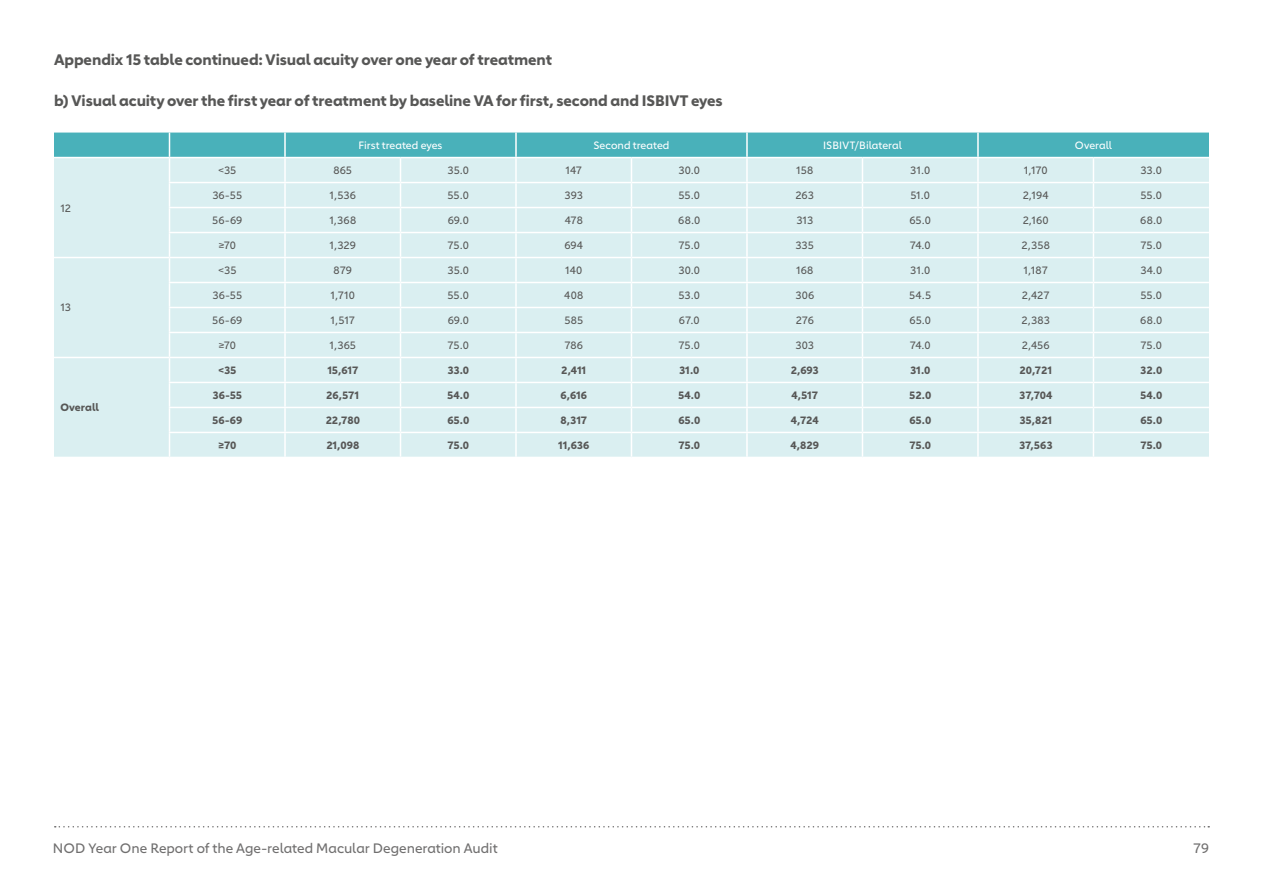
<style>
.page{position:relative;width:1263px;height:893px;background:#fff}
.page>*{position:absolute;margin:0;border:0;box-sizing:border-box;transform-origin:0 0}
.t1{font:700 15px "Carnero";letter-spacing:-.005em;color:#575756}
.t2{font:13.5px "Carnero";letter-spacing:-.005em;color:#706f6f}
.t3{font:10.5px "Carnero";color:#575756}
.t4{font:700 10.5px "Carnero";letter-spacing:-.005em;color:#575756}
.t5{font:10.5px "Carnero";color:#fff}
</style>
<div class="page">
<svg style="left:54px;top:133px;width:1155px;height:324px;background:#d1ebed"></svg>
<svg style="left:55px;top:826px;width:1154px;height:1px"></svg>
<h1 class="t1" style="left:54px;top:51px;width:499px">Appendix 15 table continued: Visual acuity over one year of treatment</h1>
<h1 class="t1" style="left:54px;top:91px;width:670px">b) Visual acuity over the first year of treatment by baseline VA for first, second and ISBIVT eyes</h1>
<p class="t5" style="left:358px;top:139px;width:86px">First treated eyes</p>
<p class="t5" style="left:593px;top:139px;width:78px">Second treated</p>
<p class="t5" style="left:823px;top:139px;width:80px">ISBIVT/Bilateral</p>
<p class="t5" style="left:1075px;top:139px;width:39px">Overall</p>
<p class="t3" style="left:60px;top:201px;width:12px">12</p>
<p class="t3" style="left:60px;top:301px;width:12px">13</p>
<p class="t4" style="left:60px;top:401px;width:40px">Overall</p>
<p class="t3" style="left:218px;top:164px;width:20px">&lt;35</p>
<p class="t3" style="left:333px;top:164px;width:20px">865</p>
<p class="t3" style="left:447px;top:164px;width:23px">35.0</p>
<p class="t3" style="left:565px;top:164px;width:18px">147</p>
<p class="t3" style="left:678px;top:164px;width:23px">30.0</p>
<p class="t3" style="left:796px;top:164px;width:19px">158</p>
<p class="t3" style="left:910px;top:164px;width:22px">31.0</p>
<p class="t3" style="left:1024px;top:164px;width:25px">1,170</p>
<p class="t3" style="left:1140px;top:164px;width:23px">33.0</p>
<p class="t3" style="left:212px;top:189px;width:31px">36-55</p>
<p class="t3" style="left:329px;top:189px;width:28px">1,536</p>
<p class="t3" style="left:447px;top:189px;width:23px">55.0</p>
<p class="t3" style="left:564px;top:189px;width:20px">393</p>
<p class="t3" style="left:678px;top:189px;width:23px">55.0</p>
<p class="t3" style="left:795px;top:189px;width:20px">263</p>
<p class="t3" style="left:910px;top:189px;width:21px">51.0</p>
<p class="t3" style="left:1023px;top:189px;width:28px">2,194</p>
<p class="t3" style="left:1140px;top:189px;width:23px">55.0</p>
<p class="t3" style="left:212px;top:214px;width:32px">56-69</p>
<p class="t3" style="left:329px;top:214px;width:28px">1,368</p>
<p class="t3" style="left:448px;top:214px;width:23px">69.0</p>
<p class="t3" style="left:565px;top:214px;width:20px">478</p>
<p class="t3" style="left:678px;top:214px;width:23px">68.0</p>
<p class="t3" style="left:796px;top:214px;width:18px">313</p>
<p class="t3" style="left:909px;top:214px;width:23px">65.0</p>
<p class="t3" style="left:1023px;top:214px;width:28px">2,160</p>
<p class="t3" style="left:1140px;top:214px;width:23px">68.0</p>
<p class="t3" style="left:218px;top:239px;width:19px">≥70</p>
<p class="t3" style="left:329px;top:239px;width:28px">1,329</p>
<p class="t3" style="left:447px;top:239px;width:23px">75.0</p>
<p class="t3" style="left:564px;top:239px;width:20px">694</p>
<p class="t3" style="left:678px;top:239px;width:23px">75.0</p>
<p class="t3" style="left:795px;top:239px;width:20px">335</p>
<p class="t3" style="left:910px;top:239px;width:22px">74.0</p>
<p class="t3" style="left:1022px;top:239px;width:30px">2,358</p>
<p class="t3" style="left:1140px;top:239px;width:23px">75.0</p>
<p class="t3" style="left:218px;top:264px;width:20px">&lt;35</p>
<p class="t3" style="left:334px;top:264px;width:20px">879</p>
<p class="t3" style="left:447px;top:264px;width:23px">35.0</p>
<p class="t3" style="left:565px;top:264px;width:19px">140</p>
<p class="t3" style="left:678px;top:264px;width:23px">30.0</p>
<p class="t3" style="left:796px;top:264px;width:19px">168</p>
<p class="t3" style="left:910px;top:264px;width:22px">31.0</p>
<p class="t3" style="left:1024px;top:264px;width:26px">1,187</p>
<p class="t3" style="left:1140px;top:264px;width:23px">34.0</p>
<p class="t3" style="left:212px;top:289px;width:31px">36-55</p>
<p class="t3" style="left:331px;top:289px;width:26px">1,710</p>
<p class="t3" style="left:447px;top:289px;width:23px">55.0</p>
<p class="t3" style="left:564px;top:289px;width:21px">408</p>
<p class="t3" style="left:678px;top:289px;width:23px">53.0</p>
<p class="t3" style="left:795px;top:289px;width:20px">306</p>
<p class="t3" style="left:909px;top:289px;width:24px">54.5</p>
<p class="t3" style="left:1022px;top:289px;width:29px">2,427</p>
<p class="t3" style="left:1140px;top:289px;width:23px">55.0</p>
<p class="t3" style="left:212px;top:314px;width:32px">56-69</p>
<p class="t3" style="left:330px;top:314px;width:26px">1,517</p>
<p class="t3" style="left:448px;top:314px;width:23px">69.0</p>
<p class="t3" style="left:564px;top:314px;width:20px">585</p>
<p class="t3" style="left:679px;top:314px;width:22px">67.0</p>
<p class="t3" style="left:796px;top:314px;width:20px">276</p>
<p class="t3" style="left:909px;top:314px;width:23px">65.0</p>
<p class="t3" style="left:1022px;top:314px;width:30px">2,383</p>
<p class="t3" style="left:1140px;top:314px;width:23px">68.0</p>
<p class="t3" style="left:218px;top:339px;width:19px">≥70</p>
<p class="t3" style="left:329px;top:339px;width:28px">1,365</p>
<p class="t3" style="left:448px;top:339px;width:23px">75.0</p>
<p class="t3" style="left:564px;top:339px;width:20px">786</p>
<p class="t3" style="left:678px;top:339px;width:23px">75.0</p>
<p class="t3" style="left:795px;top:339px;width:20px">303</p>
<p class="t3" style="left:910px;top:339px;width:22px">74.0</p>
<p class="t3" style="left:1022px;top:339px;width:29px">2,456</p>
<p class="t3" style="left:1140px;top:339px;width:23px">75.0</p>
<p class="t4" style="left:218px;top:364px;width:20px">&lt;35</p>
<p class="t4" style="left:327px;top:364px;width:32px">15,617</p>
<p class="t4" style="left:447px;top:364px;width:23px">33.0</p>
<p class="t4" style="left:561px;top:364px;width:27px">2,411</p>
<p class="t4" style="left:679px;top:364px;width:22px">31.0</p>
<p class="t4" style="left:791px;top:364px;width:30px">2,693</p>
<p class="t4" style="left:910px;top:364px;width:22px">31.0</p>
<p class="t4" style="left:1019px;top:364px;width:34px">20,721</p>
<p class="t4" style="left:1140px;top:364px;width:24px">32.0</p>
<p class="t4" style="left:212px;top:389px;width:31px">36-55</p>
<p class="t4" style="left:326px;top:389px;width:34px">26,571</p>
<p class="t4" style="left:447px;top:389px;width:24px">54.0</p>
<p class="t4" style="left:560px;top:389px;width:28px">6,616</p>
<p class="t4" style="left:678px;top:389px;width:24px">54.0</p>
<p class="t4" style="left:791px;top:389px;width:28px">4,517</p>
<p class="t4" style="left:909px;top:389px;width:24px">52.0</p>
<p class="t4" style="left:1019px;top:389px;width:35px">37,704</p>
<p class="t4" style="left:1140px;top:389px;width:24px">54.0</p>
<p class="t4" style="left:212px;top:414px;width:32px">56-69</p>
<p class="t4" style="left:326px;top:414px;width:36px">22,780</p>
<p class="t4" style="left:447px;top:414px;width:23px">65.0</p>
<p class="t4" style="left:560px;top:414px;width:28px">8,317</p>
<p class="t4" style="left:678px;top:414px;width:23px">65.0</p>
<p class="t4" style="left:791px;top:414px;width:29px">4,724</p>
<p class="t4" style="left:909px;top:414px;width:23px">65.0</p>
<p class="t4" style="left:1019px;top:414px;width:34px">35,821</p>
<p class="t4" style="left:1140px;top:414px;width:23px">65.0</p>
<p class="t4" style="left:218px;top:439px;width:20px">≥70</p>
<p class="t4" style="left:326px;top:439px;width:34px">21,098</p>
<p class="t4" style="left:447px;top:439px;width:23px">75.0</p>
<p class="t4" style="left:558px;top:439px;width:33px">11,636</p>
<p class="t4" style="left:678px;top:439px;width:23px">75.0</p>
<p class="t4" style="left:791px;top:439px;width:30px">4,829</p>
<p class="t4" style="left:909px;top:439px;width:23px">75.0</p>
<p class="t4" style="left:1019px;top:439px;width:35px">37,563</p>
<p class="t4" style="left:1140px;top:439px;width:23px">75.0</p>
<p class="t2" style="left:53px;top:840px;width:446px">NOD Year One Report of the Age-related Macular Degeneration Audit</p>
<p class="t2" style="left:1193px;top:840px;width:17px">79</p>
</div>
